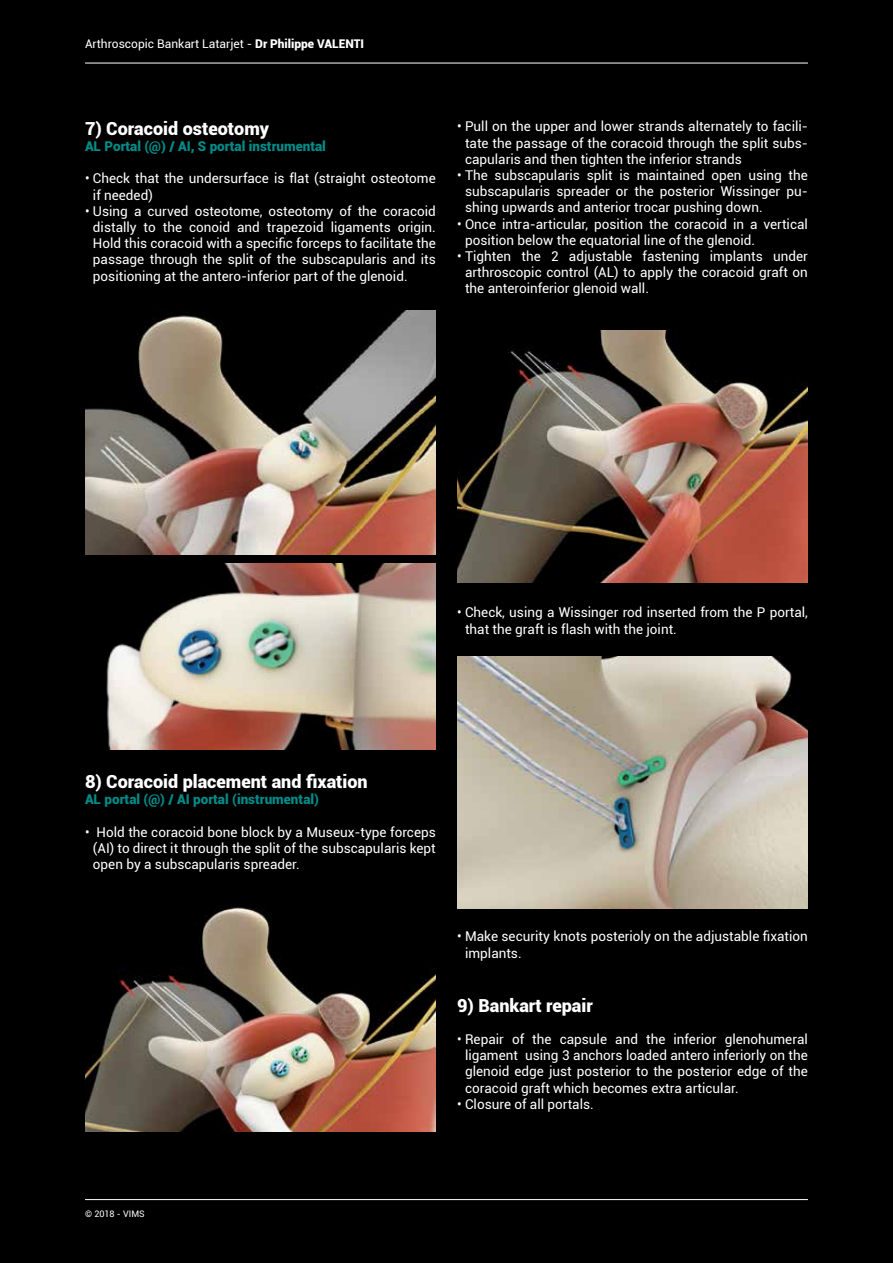
<style>
.page{position:relative;width:893px;height:1263px;background:#000}
.page>*{position:absolute;margin:0;border:0;box-sizing:border-box;transform-origin:0 0}
.t1{font:900 18px "Roboto";color:#fff}
.t2{font:13.5px/16.2px "Roboto";color:#fff;text-align:justify}
.t3{font:900 13.5px "Roboto";color:#008c89}
.t4{font:12px "Roboto";color:#fff}
.t5{font:9px "Roboto";color:#fff}
.s1{font-weight:900}
</style>
<div class="page">
<hr style="left:85px;top:1199px;width:723px;height:1px;background:#fff">
<hr style="left:85px;top:63px;width:723px;height:1px;background:#fff">
<img style="left:85px;top:310px;width:351px;height:244px">
<img style="left:106px;top:563px;width:330px;height:187px">
<img style="left:85px;top:907px;width:351px;height:224px">
<img style="left:457px;top:330px;width:351px;height:253px">
<img style="left:457px;top:657px;width:351px;height:252px">
<p class="t4" style="left:85px;top:36px;width:281px">Arthroscopic Bankart Latarjet - <span class="s1">Dr Philippe VALENTI</span></p>
<h1 class="t1" style="left:85px;top:118px;width:186px">7) Coracoid osteotomy</h1>
<p class="t3" style="left:85px;top:138px;width:242px">AL Portal (@) / AI, S portal instrumental</p>
<p class="t2" style="left:93px;top:171px;width:344px;text-indent:-8px">• Check that the undersurface is flat (straight osteotome if needed)</p>
<p class="t2" style="left:93px;top:203px;width:344px;text-indent:-8px">• Using a curved osteotome, osteotomy of the coracoid distally to the conoid and trapezoid ligaments origin.<br>Hold this coracoid with a specific forceps to facilitate the passage through the split of the subscapularis and its positioning at the antero-inferior part of the glenoid.</p>
<p class="t2" style="left:465px;top:119px;width:344px;text-indent:-8px">• Pull on the upper and lower strands alternately to facili&shy;tate the passage of the coracoid through the split subs&shy;capularis and then tighten the inferior strands</p>
<p class="t2" style="left:465px;top:167px;width:344px;text-indent:-8px">• The subscapularis split is maintained open using the subscapularis spreader or the posterior Wissinger pu&shy;shing upwards and anterior trocar pushing down.</p>
<p class="t2" style="left:465px;top:216px;width:344px;text-indent:-8px">• Once intra-articular, position the coracoid in a vertical position below the equatorial line of the glenoid.</p>
<p class="t2" style="left:465px;top:248px;width:344px;text-indent:-8px">• Tighten the 2 adjustable fastening implants under arthroscopic control (AL) to apply the coracoid graft on the anteroinferior glenoid wall.</p>
<p class="t2" style="left:465px;top:605px;width:344px;text-indent:-8px">• Check, using a Wissinger rod inserted from the P portal, that the graft is flash with the joint.</p>
<h1 class="t1" style="left:85px;top:771px;width:284px">8) Coracoid placement and fixation</h1>
<p class="t3" style="left:85px;top:792px;width:235px">AL portal (@) / AI portal (instrumental)</p>
<p class="t2" style="left:93px;top:824px;width:344px;text-indent:-8px">• Hold the coracoid bone block by a Museux-type forceps (AI) to direct it through the split of the subscapularis kept open by a subscapularis spreader.</p>
<p class="t2" style="left:465px;top:929px;width:344px;text-indent:-8px">• Make security knots posterioly on the adjustable fixation implants.</p>
<h1 class="t1" style="left:457px;top:995px;width:137px">9) Bankart repair</h1>
<p class="t2" style="left:465px;top:1031px;width:344px;text-indent:-8px">• Repair of the capsule and the inferior glenohumeral ligament using 3 anchors loaded antero inferiorly on the glenoid edge just posterior to the posterior edge of the coracoid graft which becomes extra articular.</p>
<p class="t2" style="left:457px;top:1096px;width:138px">• Closure of all portals.</p>
<p class="t5" style="left:85px;top:1208px;width:61px">© 2018 - VIMS</p>
</div>
